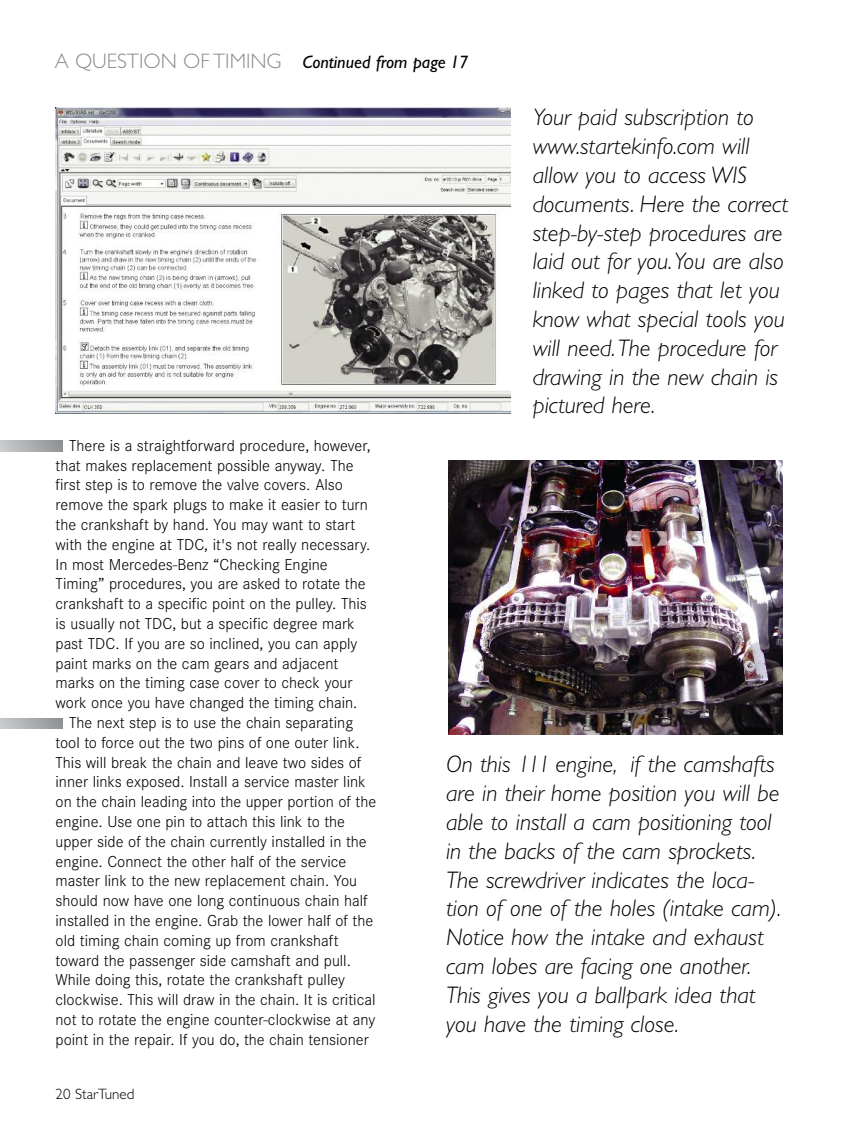
<style>
.page{position:relative;width:851px;height:1134px;background:#fff}
.page>*{position:absolute;margin:0;border:0;box-sizing:border-box;transform-origin:0 0}
.t1{font:italic 300 24px/28.8px "Gill Sans";color:#000}
.t2{font:italic 18px "Gill Sans";color:#000}
.t3{font:300 16.5px "Corporate S";color:#000}
.t4{font:300 15px "Gill Sans";color:#000}
.s1{font-weight:300;font-style:normal;font-size:21px;color:#8b8d8f}
</style>
<div class="page">
<img style="left:56px;top:107px;width:455px;height:306px">
<img style="left:448px;top:461px;width:334px;height:273px">
<svg style="left:0;top:440px;width:63px;height:11px"></svg>
<svg style="left:0;top:718px;width:63px;height:11px"></svg>
<p class="t2" style="left:55px;top:51px;width:415px"><span class="s1">A QUESTION OF TIMING</span> Continued from page 17</p>
<p class="t1" style="left:532px;top:103px;width:257px">Your paid subscription to www.startekinfo.com will allow you to access WIS documents. Here the correct step-by-step procedures are laid out for you.You are also linked to pages that let you know what special tools you will need.The procedure for drawing in the new chain is pictured here.</p>
<p class="t3" style="left:69px;top:435px;width:303px">There is a straightforward procedure, however,</p>
<p class="t3" style="left:55px;top:455px;width:299px">that makes replacement possible anyway. The</p>
<p class="t3" style="left:55px;top:475px;width:289px">first step is to remove the valve covers. Also</p>
<p class="t3" style="left:56px;top:495px;width:314px">remove the spark plugs to make it easier to turn</p>
<p class="t3" style="left:56px;top:515px;width:301px">the crankshaft by hand. You may want to start</p>
<p class="t3" style="left:56px;top:534px;width:316px">with the engine at TDC, it's not really necessary.</p>
<p class="t3" style="left:56px;top:554px;width:274px">In most Mercedes-Benz “Checking Engine</p>
<p class="t3" style="left:56px;top:574px;width:311px">Timing” procedures, you are asked to rotate the</p>
<p class="t3" style="left:55px;top:594px;width:313px">crankshaft to a specific point on the pulley. This</p>
<p class="t3" style="left:55px;top:614px;width:301px">is usually not TDC, but a specific degree mark</p>
<p class="t3" style="left:55px;top:633px;width:303px">past TDC. If you are so inclined, you can apply</p>
<p class="t3" style="left:55px;top:653px;width:284px">paint marks on the cam gears and adjacent</p>
<p class="t3" style="left:55px;top:673px;width:298px">marks on the timing case cover to check your</p>
<p class="t3" style="left:55px;top:693px;width:303px">work once you have changed the timing chain.</p>
<p class="t3" style="left:69px;top:713px;width:285px">The next step is to use the chain separating</p>
<p class="t3" style="left:55px;top:732px;width:305px">tool to force out the two pins of one outer link.</p>
<p class="t3" style="left:56px;top:752px;width:307px">This will break the chain and leave two sides of</p>
<p class="t3" style="left:56px;top:772px;width:312px">inner links exposed. Install a service master link</p>
<p class="t3" style="left:56px;top:792px;width:322px">on the chain leading into the upper portion of the</p>
<p class="t3" style="left:56px;top:812px;width:291px">engine. Use one pin to attach this link to the</p>
<p class="t3" style="left:56px;top:831px;width:313px">upper side of the chain currently installed in the</p>
<p class="t3" style="left:56px;top:851px;width:292px">engine. Connect the other half of the service</p>
<p class="t3" style="left:56px;top:871px;width:303px">master link to the new replacement chain. You</p>
<p class="t3" style="left:56px;top:891px;width:313px">should now have one long continuous chain half</p>
<p class="t3" style="left:56px;top:911px;width:319px">installed in the engine. Grab the lower half of the</p>
<p class="t3" style="left:56px;top:930px;width:284px">old timing chain coming up from crankshaft</p>
<p class="t3" style="left:56px;top:950px;width:297px">toward the passenger side camshaft and pull.</p>
<p class="t3" style="left:56px;top:970px;width:291px">While doing this, rotate the crankshaft pulley</p>
<p class="t3" style="left:56px;top:990px;width:321px">clockwise. This will draw in the chain. It is critical</p>
<p class="t3" style="left:56px;top:1010px;width:321px">not to rotate the engine counter-clockwise at any</p>
<p class="t3" style="left:56px;top:1029px;width:315px">point in the repair. If you do, the chain tensioner</p>
<p class="t4" style="left:56px;top:1085px;width:80px">20 StarTuned</p>
<p class="t1" style="left:446px;top:750px;width:336px">On this 111 engine, if the camshafts are in their home position you will be able to install a cam positioning tool in the backs of the cam sprockets.<br>The screwdriver indicates the loca&shy;tion of one of the holes (intake cam).<br>Notice how the intake and exhaust cam lobes are facing one another.<br>This gives you a ballpark idea that you have the timing close.</p>
</div>
